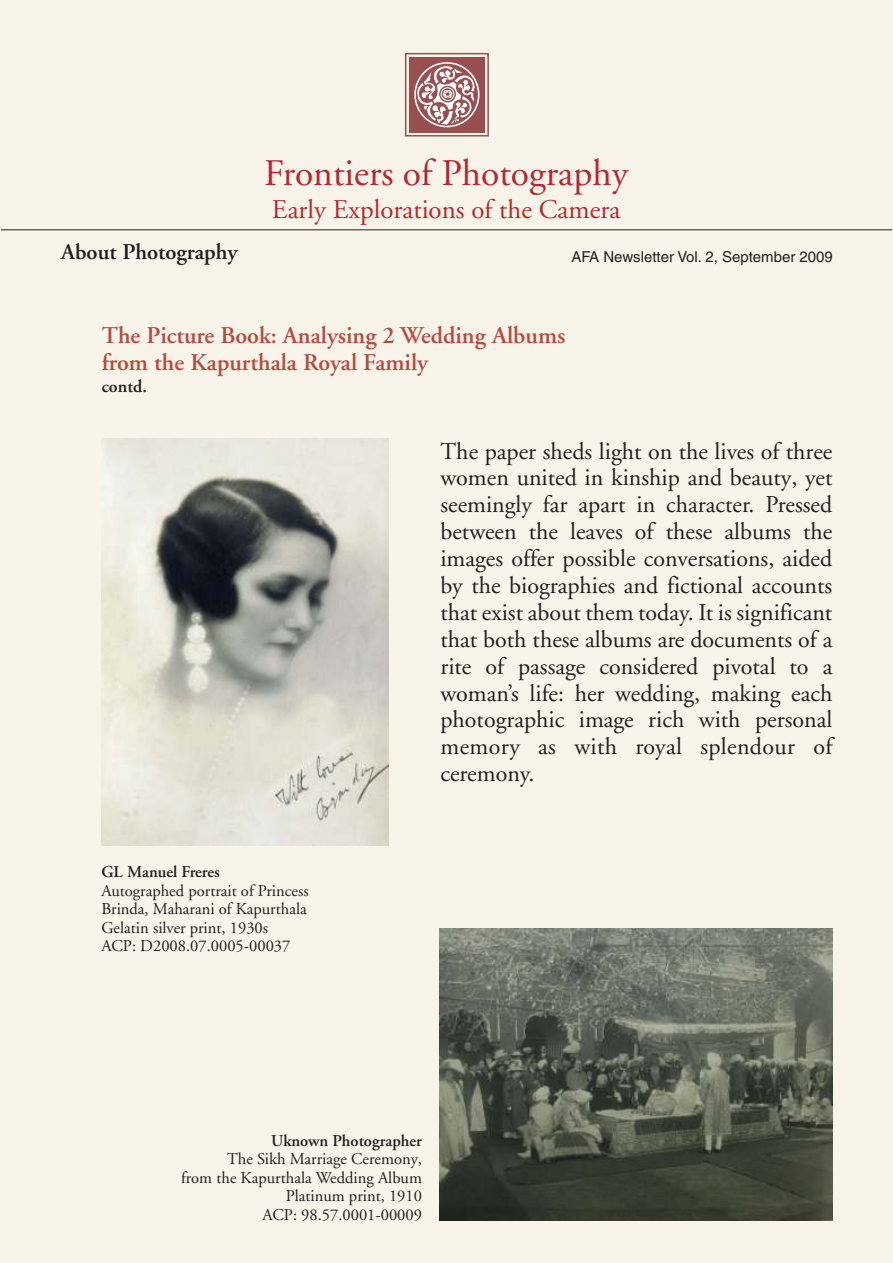
<style>
.page{position:relative;width:893px;height:1263px;background:#f9f4ea}
.page>*{position:absolute;margin:0;border:0;box-sizing:border-box;transform-origin:0 0}
.t1{font:37.5px "Adobe Garamond";color:#b7282e}
.t2{font:27px "Adobe Garamond";color:#b7282e}
.t3{font:24px/26.8px "Adobe Garamond";letter-spacing:.01em;color:#231f20;text-align:justify}
.t4{font:600 24px/27.3px "Adobe Garamond";color:#b84b3f}
.t5{font:600 22.5px "Adobe Garamond";color:#231f20}
.t6{font:600 18px "Adobe Garamond";color:#231f20}
.t7{font:16.5px/18.5px "Adobe Garamond";color:#231f20;text-align:right}
.t8{font:600 16.5px "Adobe Garamond";color:#231f20}
.t9{font:15px "Helvetica";color:#231f20}
</style>
<div class="page">
<hr style="left:1px;top:230px;width:891px;height:1px;background:#231f20">
<div style="left:409px;top:57px;width:76px;height:75px;background:#994f51"></div>
<svg style="left:417px;top:62px;width:60px;height:64px"></svg>
<div style="left:405px;top:53px;width:84px;height:84px;border:2px solid #994f51"></div>
<img style="left:440px;top:928px;width:392px;height:292px">
<img style="left:101px;top:438px;width:288px;height:408px">
<h1 class="t1" style="left:264px;top:157px;width:366px">Frontiers of Photography</h1>
<p class="t2" style="left:272px;top:198px;width:350px">Early Explorations of the Camera</p>
<p class="t5" style="left:61px;top:243px;width:178px">About Photography</p>
<p class="t9" style="left:571px;top:250px;width:263px">AFA Newsletter Vol. 2, September 2009</p>
<p class="t4" style="left:102px;top:323px;width:465px">The Picture Book: Analysing 2 Wedding Albums from the Kapurthala Royal Family</p>
<p class="t6" style="left:102px;top:379px;width:47px">contd.</p>
<p class="t8" style="left:101px;top:865px;width:120px">GL Manuel Freres</p>
<p class="t7" style="left:101px;top:883px;width:209px;text-align:left">Autographed portrait of Princess<br>Brinda, Maharani of Kapurthala<br>Gelatin silver print, 1930s<br>ACP: D2008.07.0005-00037</p>
<p class="t3" style="left:440px;top:440px;width:394px">The paper sheds light on the lives of three women united in kinship and beauty, yet seemingly far apart in character. Pressed between the leaves of these albums the images offer possible conversations, aided by the biographies and fictional accounts that exist about them today. It is significant that both these albums are documents of a rite of passage considered pivotal to a woman’s life: her wedding, making each photographic image rich with personal memory as with royal splendour of ceremony.</p>
<p class="t8" style="left:271px;top:1134px;width:152px">Uknown Photographer</p>
<p class="t7" style="left:181px;top:1151px;width:242px">The Sikh Marriage Ceremony,<br>from the Kapurthala Wedding Album<br>Platinum print, 1910<br>ACP: 98.57.0001-00009</p>
</div>
